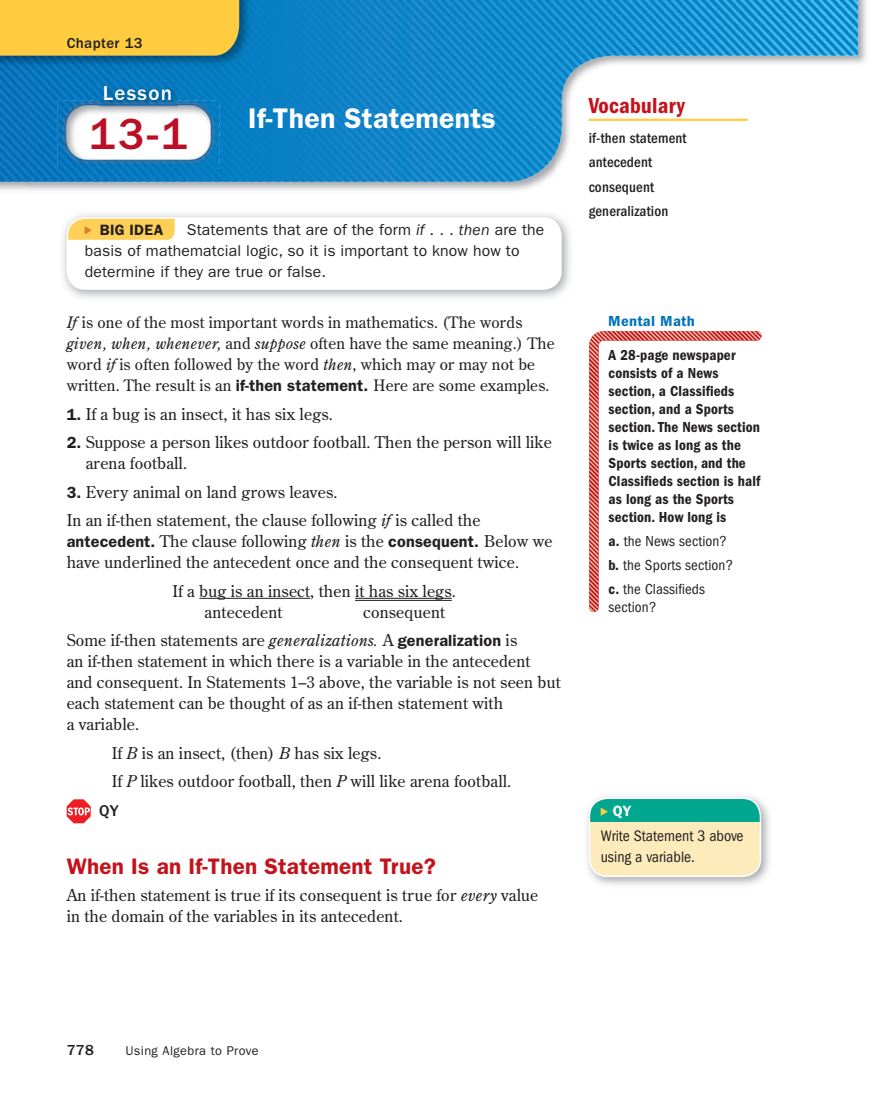
<style>
.page{position:relative;width:886px;height:1102px;background:#fff}
.page>*{position:absolute;margin:0;border:0;box-sizing:border-box;transform-origin:0 0}
.t1{font:500 45px "ITC Franklin Gothic Std";color:#ba0f25}
.t2{font:600 28.5px "ITC Franklin Gothic Std";letter-spacing:.01em;color:#fff}
.t3{font:600 22.5px "ITC Franklin Gothic Std";letter-spacing:.01em;color:#c4121a}
.t4{font:22.5px "ITC Franklin Gothic Std Dm Cd";letter-spacing:.01em;color:#c4121a}
.t5{font:500 21px "ITC Franklin Gothic Std";letter-spacing:.06em;color:#fff}
.t6{font:16.2px/21px "Century Old Style Std";letter-spacing:.01em;color:#231f20}
.t7{font:500 16.2px "ITC Franklin Gothic Std";color:#231f20}
.t8{font:15.75px/21px "Century Old Style Std";letter-spacing:.01em;color:#231f20}
.t9{font:15.75px/21px "ITC Franklin Gothic Std";letter-spacing:.01em;color:#231f20}
.t10{font:condensed 15.75px/21px "ITC Franklin Gothic Std";color:#231f20}
.t11{font:15px/18px "ITC Franklin Gothic Std Dm Cd";letter-spacing:.01em;color:#231f20}
.t12{font:condensed 15px/24px "ITC Franklin Gothic Std";letter-spacing:.01em;color:#231f20}
.t13{font:500 condensed 15px/24px "ITC Franklin Gothic Std";letter-spacing:.01em;color:#231f20}
.t14{font:500 15px "ITC Franklin Gothic Std";letter-spacing:.025em;color:#231f20}
.t15{font:15px "ITC Franklin Gothic Std Dm Cd";letter-spacing:.02em;color:#0072bc;scale:1.12 1}
.t16{font:600 15px "ITC Franklin Gothic Std";letter-spacing:.02em;color:#231f20}
.t17{font:600 15px "ITC Franklin Gothic Std";color:#fff}
.t18{font:12.75px "ITC Franklin Gothic Std";letter-spacing:.03em;color:#231f20}
.s1{font-style:italic}
.s2{font-family:"ITC Franklin Gothic Std";font-weight:600;font-size:16.2px}
.s3{font-family:"ITC Franklin Gothic Std";font-weight:600}
.s4{font-family:"ITC Franklin Gothic Std Dm Cd";font-stretch:normal}
</style>
<div class="page">
<img style="left:858px;top:0;width:8px;height:16px">
<img style="left:858px;top:16px;width:8px;height:48px">
<img style="left:0;top:0;width:858px;height:182px">
<img style="left:0;top:0;width:252px;height:68px">
<img style="left:100px;top:82px;width:78px;height:19px">
<img style="left:58px;top:101px;width:162px;height:68px">
<div style="left:67px;top:217px;width:495px;height:73px;border:2px solid #fff;border-radius:18px"></div>
<hr style="left:589px;top:119px;width:159px;height:2px;background:#fecc3e">
<svg style="left:67px;top:218px;width:108px;height:22px;background:#fdd265"></svg>
<hr style="left:199px;top:598px;width:111px;height:1px;background:#231f20">
<hr style="left:355px;top:598px;width:97px;height:1px;background:#231f20">
<svg style="left:67px;top:799px;width:24px;height:24px"></svg>
<hr style="left:355px;top:600px;width:97px;height:1px;background:#231f20">
<img style="left:587px;top:796px;width:183px;height:89px">
<div style="left:589px;top:798px;width:171px;height:78px;background:#feebbb;border-radius:18px"></div>
<div style="left:589px;top:798px;width:171px;height:23px;background:#00a78e"></div>
<div style="left:589px;top:797px;width:172px;height:79px;border:2px solid #fff;border-radius:18px"></div>
<svg style="left:601px;top:807px;width:7px;height:8px"></svg>
<img style="left:589px;top:331px;width:173px;height:281px">
<div style="left:0;top:0;width:239px;height:56px;background:#fecc3e"></div>
<p class="t14" style="left:67px;top:38px;width:77px">Chapter 13</p>
<p class="t5" style="left:103px;top:86px;width:71px">Lesson</p>
<p class="t1" style="left:89px;top:118px;width:100px">13-1</p>
<p class="t2" style="left:248px;top:108px;width:249px">If-Then Statements</p>
<p class="t9" style="left:85px;top:220px;width:461px;text-indent:102px">Statements that are of the form <span class="s1">if</span> . . . <span class="s1">then</span> are the basis of mathematcial logic, so it is important to know how to determine if they are true or false.</p>
<p class="t16" style="left:100px;top:224px;width:65px">BIG IDEA</p>
<p class="t8" style="left:67px;top:313px;width:489px"><span class="s1">If</span> is one of the most important words in mathematics. (The words <span class="s1">given, when, whenever,</span> and <span class="s1">suppose</span> often have the same meaning.) The word <span class="s1">if</span> is often followed by the word <span class="s1">then</span>, which may or may not be written. The result is an <span class="s2">if-then statement.</span> Here are some examples.</p>
<p class="t6" style="left:67px;top:404px;width:268px"><span class="s3">1.</span> If a bug is an insect, it has six legs.</p>
<p class="t6" style="left:86px;top:432px;width:467px;text-indent:-19px"><span class="s3">2.</span> Suppose a person likes outdoor football. Then the person will like arena football.</p>
<p class="t6" style="left:67px;top:478px;width:415px;line-height:28.5px"><span class="s3">3.</span> Every animal on land grows leaves.<br>In an if-then statement, the clause following <span class="s1">if</span> is called the</p>
<p class="t6" style="left:67px;top:531px;width:487px"><span class="s3">antecedent.</span> The clause following <span class="s1">then</span> is the <span class="s3">consequent.</span> Below we have underlined the antecedent once and the consequent twice.</p>
<p class="t6" style="left:205px;top:581px;width:253px;text-indent:-32px">If a bug is an insect, then it has six legs. antecedent</p>
<p class="t6" style="left:67px;top:598px;width:452px;line-height:28.5px;text-indent:297px">consequent<br>Some if-then statements are <span class="s1">generalizations.</span> A <span class="s3">generalization</span> is</p>
<p class="t6" style="left:67px;top:651px;width:496px">an if-then statement in which there is a variable in the antecedent<br>and consequent. In Statements 1–3 above, the variable is not seen but each statement can be thought of as an if-then statement with<br>a variable.</p>
<p class="t6" style="left:112px;top:743px;width:271px">If <span class="s1">B</span> is an insect, (then) <span class="s1">B</span> has six legs.</p>
<p class="t6" style="left:112px;top:771px;width:401px">If <span class="s1">P</span> likes outdoor football, then <span class="s1">P</span> will like arena football.</p>
<p class="t7" style="left:99px;top:804px;width:21px">QY</p>
<p class="t3" style="left:67px;top:858px;width:371px">When Is an If-Then Statement True?</p>
<p class="t6" style="left:67px;top:885px;width:473px">An if-then statement is true if its consequent is true for <span class="s1">every</span> value in the domain of the variables in its antecedent.</p>
<p class="t4" style="left:589px;top:98px;width:98px">Vocabulary</p>
<p class="t13" style="left:589px;top:128px;width:99px">if-then statement antecedent consequent generalization</p>
<p class="t15" style="left:608px;top:316px;width:79px">Mental Math</p>
<p class="t11" style="left:609px;top:347px;width:153px">A 28-page newspaper consists of a News section, a Classifieds section, and a Sports section. The News section is twice as long as the<br>Sports section, and the<br>Classifieds section is half as long as the Sports section. How long is</p>
<p class="t12" style="left:609px;top:530px;width:126px"><span class="s4">a.</span> the News section? <span class="s4">b.</span> the Sports section? <span class="s4">c.</span> the Classifieds</p>
<p class="t12" style="left:609px;top:596px;width:49px">section?</p>
<p class="t17" style="left:613px;top:805px;width:20px">QY</p>
<p class="t10" style="left:601px;top:826px;width:144px">Write Statement 3 above using a variable.</p>
<p class="t14" style="left:67px;top:1044px;width:29px">778</p>
<p class="t18" style="left:125px;top:1046px;width:135px">Using Algebra to Prove</p>
</div>
